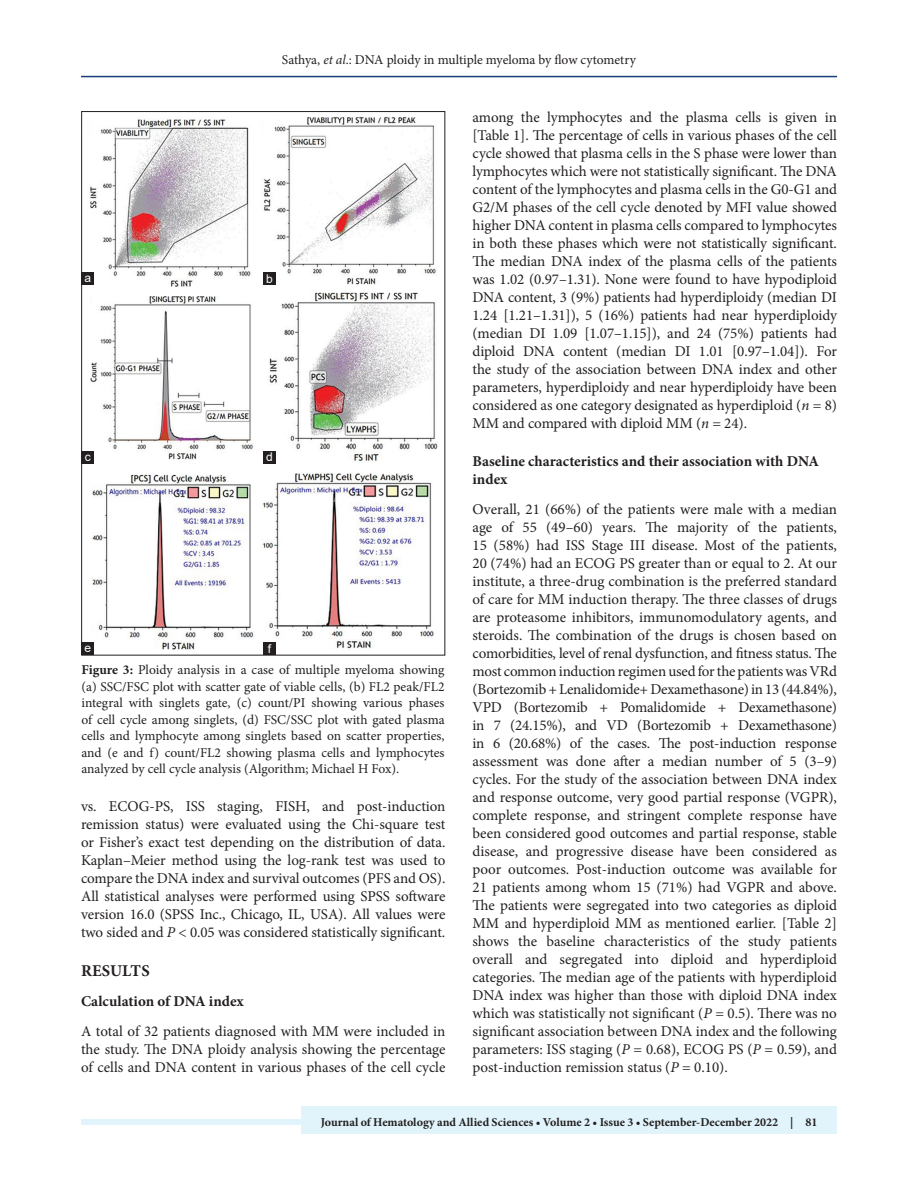
<style>
.page{position:relative;width:918px;height:1188px;background:#fff}
.page>*{position:absolute;margin:0;border:0;box-sizing:border-box;transform-origin:0 0}
.t1{font:700 16.5px "Minion Pro";letter-spacing:.01em;color:#231f20}
.t2{font:15px/18px "Minion Pro";letter-spacing:-.005em;color:#231f20;text-align:justify}
.t3{font:700 15px/18px "Minion Pro";color:#231f20}
.t4{font:13.5px/16.5px "Minion Pro";letter-spacing:-.005em;color:#231f20;text-align:justify}
.t5{font:700 12px "Minion Pro";color:#231f20}
.t6{font:12px "Arial";color:#fff}
.s1{font-style:italic}
.s2{font-weight:700}
</style>
<div class="page">
<hr style="left:81px;top:76px;width:756px;height:1px;background:#164077">
<div style="left:81px;top:1119px;width:756px;height:6px;background:#e1f4fc"></div>
<div style="left:301px;top:1106px;width:536px;height:28px;background:#e1f4fc"></div>
<img style="left:83px;top:117px;width:355px;height:533px">
<div style="left:263px;top:451px;width:13px;height:12px;background:#231f20"></div>
<div style="left:263px;top:643px;width:13px;height:12px;background:#231f20"></div>
<div style="left:81px;top:451px;width:13px;height:13px;background:#231f20"></div>
<div style="left:81px;top:643px;width:13px;height:12px;background:#231f20"></div>
<div style="left:263px;top:272px;width:13px;height:13px;background:#231f20"></div>
<div style="left:81px;top:272px;width:13px;height:13px;background:#231f20"></div>
<p class="t4" style="left:282px;top:51px;width:356px">Sathya, <span class="s1">et al</span>.: DNA ploidy in multiple myeloma by flow cytometry</p>
<p class="t6" style="left:84px;top:269px;width:8px">a</p>
<p class="t6" style="left:266px;top:270px;width:8px">b</p>
<p class="t6" style="left:85px;top:448px;width:7px">c</p>
<p class="t6" style="left:84px;top:640px;width:8px">e</p>
<p class="t6" style="left:266px;top:449px;width:8px">d</p>
<p class="t6" style="left:268px;top:641px;width:5px">f</p>
<p class="t4" style="left:81px;top:662px;width:365px"><span class="s2">Figure 3:</span> Ploidy analysis in a case of multiple myeloma showing (a) SSC/FSC plot with scatter gate of viable cells, (b) FL2 peak/FL2 integral with singlets gate, (c) count/PI showing various phases of cell cycle among singlets, (d) FSC/SSC plot with gated plasma cells and lymphocyte among singlets based on scatter properties, and (e and f) count/FL2 showing plasma cells and lymphocytes analyzed by cell cycle analysis (Algorithm; Michael H Fox).</p>
<p class="t2" style="left:81px;top:797px;width:366px">vs. ECOG-PS, ISS staging, FISH, and post-induction remission status) were evaluated using the Chi‑square test or Fisher’s exact test depending on the distribution of data.<br>Kaplan–Meier method using the log‑rank test was used to compare the DNA index and survival outcomes (PFS and OS).<br>All statistical analyses were performed using SPSS software version 16.0 (SPSS Inc., Chicago, IL, USA). All values were two sided and <span class="s1">P</span> &lt; 0.05 was considered statistically significant.</p>
<p class="t1" style="left:81px;top:959px;width:70px">RESULTS</p>
<p class="t3" style="left:81px;top:992px;width:164px">Calculation of DNA index</p>
<p class="t2" style="left:81px;top:1023px;width:366px">A total of 32 patients diagnosed with MM were included in the study. The DNA ploidy analysis showing the percentage of cells and DNA content in various phases of the cell cycle</p>
<p class="t2" style="left:472px;top:109px;width:366px">among the lymphocytes and the plasma cells is given in [Table 1]. The percentage of cells in various phases of the cell cycle showed that plasma cells in the S phase were lower than lymphocytes which were not statistically significant. The DNA content of the lymphocytes and plasma cells in the G0-G1 and G2/M phases of the cell cycle denoted by MFI value showed higher DNA content in plasma cells compared to lymphocytes in both these phases which were not statistically significant.<br>The median DNA index of the plasma cells of the patients was 1.02 (0.97–1.31). None were found to have hypodiploid DNA content, 3 (9%) patients had hyperdiploidy (median DI 1.24 [1.21–1.31]), 5 (16%) patients had near hyperdiploidy (median DI 1.09 [1.07–1.15]), and 24 (75%) patients had diploid DNA content (median DI 1.01 [0.97–1.04]). For the study of the association between DNA index and other parameters, hyperdiploidy and near hyperdiploidy have been considered as one category designated as hyperdiploid (<span class="s1">n</span> = 8)<br>MM and compared with diploid MM (<span class="s1">n</span> = 24).</p>
<p class="t3" style="left:472px;top:452px;width:348px">Baseline characteristics and their association with DNA index</p>
<p class="t2" style="left:472px;top:500px;width:366px">Overall, 21 (66%) of the patients were male with a median age of 55 (49–60) years. The majority of the patients, 15 (58%) had ISS Stage III disease. Most of the patients, 20 (74%) had an ECOG PS greater than or equal to 2. At our institute, a three-drug combination is the preferred standard of care for MM induction therapy. The three classes of drugs are proteasome inhibitors, immunomodulatory agents, and steroids. The combination of the drugs is chosen based on comorbidities, level of renal dysfunction, and fitness status. The most common induction regimen used for the patients was VRd (Bortezomib + Lenalidomide+ Dexamethasone) in 13 (44.84%), VPD (Bortezomib + Pomalidomide + Dexamethasone) in 7 (24.15%), and VD (Bortezomib + Dexamethasone) in 6 (20.68%) of the cases. The post-induction response assessment was done after a median number of 5 (3–9) cycles. For the study of the association between DNA index and response outcome, very good partial response (VGPR), complete response, and stringent complete response have been considered good outcomes and partial response, stable disease, and progressive disease have been considered as poor outcomes. Post-induction outcome was available for 21 patients among whom 15 (71%) had VGPR and above.<br>The patients were segregated into two categories as diploid MM and hyperdiploid MM as mentioned earlier. [Table 2] shows the baseline characteristics of the study patients overall and segregated into diploid and hyperdiploid categories. The median age of the patients with hyperdiploid DNA index was higher than those with diploid DNA index which was statistically not significant (<span class="s1">P</span> = 0.5). There was no significant association between DNA index and the following parameters: ISS staging (<span class="s1">P</span> = 0.68), ECOG PS (<span class="s1">P</span> = 0.59), and post-induction remission status (<span class="s1">P</span> = 0.10).</p>
<p class="t5" style="left:321px;top:1113px;width:498px">Journal of Hematology and Allied Sciences • Volume 2 • Issue 3 • September-December 2022 | 81</p>
</div>
